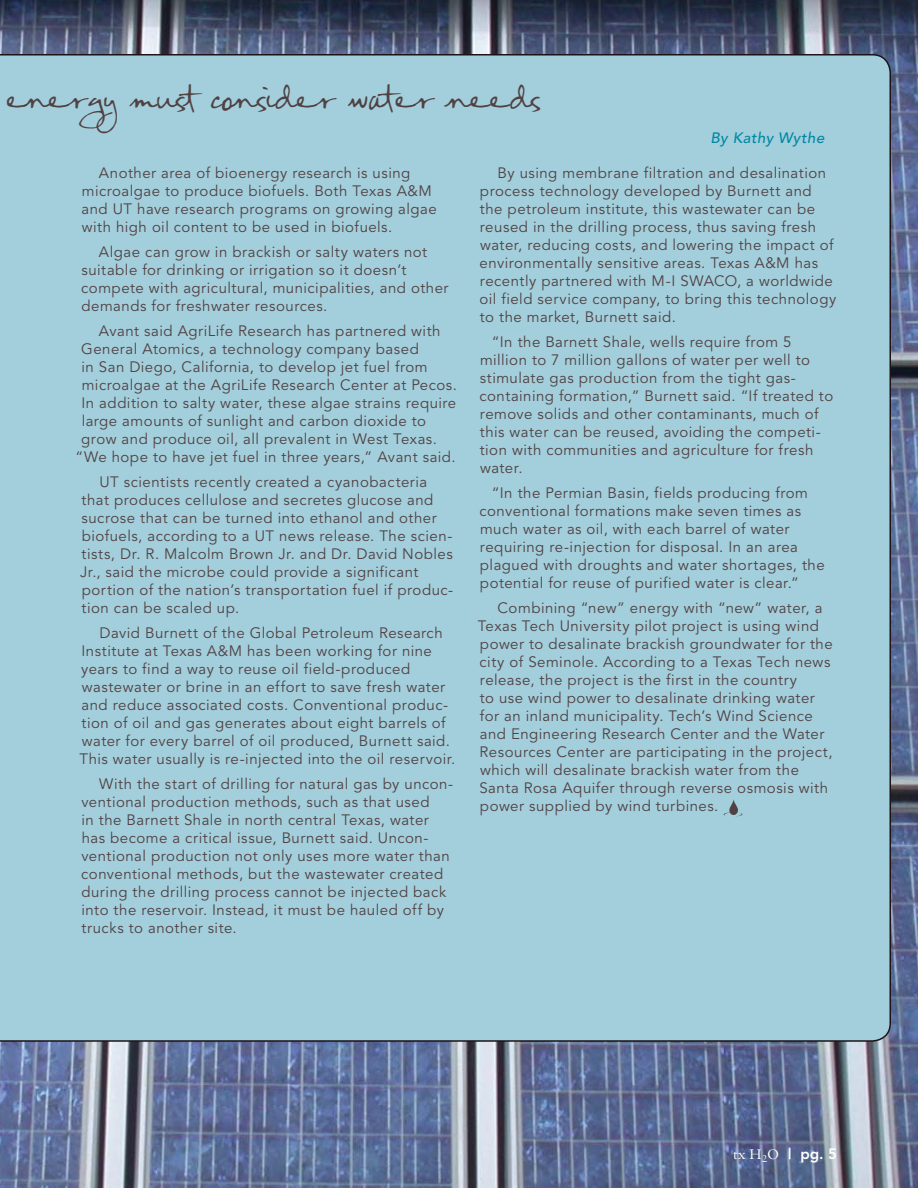
<style>
.page{position:relative;width:918px;height:1188px;background:#fff}
.page>*{position:absolute;margin:0;border:0;box-sizing:border-box;transform-origin:0 0}
.t1{font:27px "FG Rebecca Script";color:#504143}
.t2{font:15px/18px "Avenir";letter-spacing:.03em;color:#504143}
.t3{font:italic 500 15px "Avenir";letter-spacing:.025em;color:#0088a4}
.t4{font:800 15px "Avenir";color:#fff}
.s1{font-family:"Sabon";font-weight:400}
</style>
<div class="page">
<img style="left:0;top:0;width:918px;height:1188px">
<div style="left:0;top:54px;width:891px;height:988px;background:#a3cedb"></div>
<svg style="left:724px;top:799px;width:18px;height:17px"></svg>
<h1 class="t1" style="left:7px;top:81px;width:535px">energy must consider water needs</h1>
<p class="t3" style="left:710px;top:131px;width:116px">By Kathy Wythe</p>
<p class="t2" style="left:81px;top:166px;width:357px;text-indent:17px">Another area of bioenergy research is using microalgae to produce biofuels. Both Texas A&amp;M and UT have research programs on growing algae with high oil content to be used in biofuels.</p>
<p class="t2" style="left:81px;top:245px;width:369px;text-indent:18px">Algae can grow in brackish or salty waters not suitable for drinking or irrigation so it doesn’t compete with agricultural, municipalities, and other demands for freshwater resources.</p>
<p class="t2" style="left:99px;top:324px;width:343px">Avant said AgriLife Research has partnered with</p>
<p class="t2" style="left:81px;top:342px;width:339px">General Atomics, a technology company based</p>
<p class="t2" style="left:82px;top:360px;width:348px">in San Diego, California, to develop jet fuel from</p>
<p class="t2" style="left:82px;top:378px;width:377px">microalgae at the AgriLife Research Center at Pecos.</p>
<p class="t2" style="left:82px;top:396px;width:376px">In addition to salty water, these algae strains require</p>
<p class="t2" style="left:82px;top:414px;width:346px">large amounts of sunlight and carbon dioxide to</p>
<p class="t2" style="left:81px;top:432px;width:357px">grow and produce oil, all prevalent in West Texas.</p>
<p class="t2" style="left:76px;top:450px;width:382px">“We hope to have jet fuel in three years,” Avant said.</p>
<p class="t2" style="left:80px;top:475px;width:375px;text-indent:19px">UT scientists recently created a cyanobacteria that produces cellulose and secretes glucose and sucrose that can be turned into ethanol and other biofuels, according to a UT news release. The scien&shy;tists, Dr. R. Malcolm Brown Jr. and Dr. David Nobles Jr., said the microbe could provide a significant portion of the nation’s transportation fuel if produc&shy;tion can be scaled up.</p>
<p class="t2" style="left:79px;top:626px;width:377px;text-indent:20px">David Burnett of the Global Petroleum Research Institute at Texas A&amp;M has been working for nine years to find a way to reuse oil field-produced wastewater or brine in an effort to save fresh water and reduce associated costs. Conventional produc&shy;tion of oil and gas generates about eight barrels of water for every barrel of oil produced, Burnett said.<br>This water usually is re-injected into the oil reservoir.</p>
<p class="t2" style="left:81px;top:777px;width:374px;text-indent:18px">With the start of drilling for natural gas by uncon&shy;ventional production methods, such as that used<br>in the Barnett Shale in north central Texas, water has become a critical issue, Burnett said. Uncon&shy;ventional production not only uses more water than conventional methods, but the wastewater created during the drilling process cannot be injected back into the reservoir. Instead, it must be hauled off by trucks to another site.</p>
<p class="t2" style="left:480px;top:166px;width:358px;text-indent:18px">By using membrane filtration and desalination process technology developed by Burnett and the petroleum institute, this wastewater can be reused in the drilling process, thus saving fresh water, reducing costs, and lowering the impact of environmentally sensitive areas. Texas A&amp;M has recently partnered with M-I SWACO, a worldwide oil field service company, to bring this technology to the market, Burnett said.</p>
<p class="t2" style="left:480px;top:335px;width:355px;text-indent:12px">“In the Barnett Shale, wells require from 5 million to 7 million gallons of water per well to stimulate gas production from the tight gas&shy;containing formation,” Burnett said. “If treated to remove solids and other contaminants, much of this water can be reused, avoiding the competi&shy;tion with communities and agriculture for fresh water.</p>
<p class="t2" style="left:480px;top:486px;width:347px;text-indent:12px">“In the Permian Basin, fields producing from conventional formations make seven times as much water as oil, with each barrel of water requiring re-injection for disposal. In an area plagued with droughts and water shortages, the potential for reuse of purified water is clear.”</p>
<p class="t2" style="left:478px;top:601px;width:357px;text-indent:20px">Combining “new” energy with “new” water, a Texas Tech University pilot project is using wind power to desalinate brackish groundwater for the city of Seminole. According to a Texas Tech news release, the project is the first in the country<br>to use wind power to desalinate drinking water for an inland municipality. Tech’s Wind Science and Engineering Research Center and the Water Resources Center are participating in the project, which will desalinate brackish water from the Santa Rosa Aquifer through reverse osmosis with power supplied by wind turbines.</p>
<p class="t4" style="left:733px;top:1148px;width:105px"><span class="s1">tx H</span><sub>2</sub><span class="s1">O</span> | pg. 5</p>
</div>
